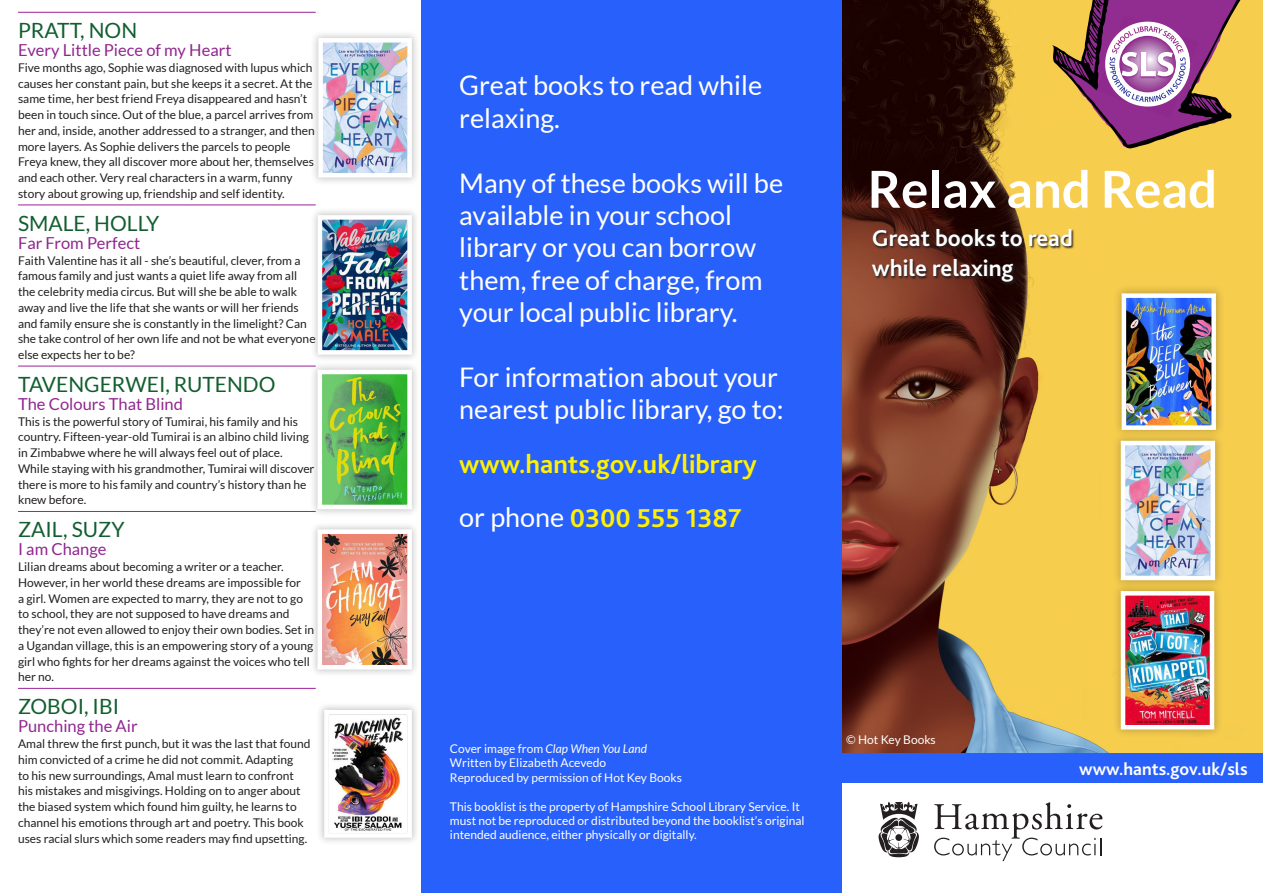
<style>
.page{position:relative;width:1263px;height:893px;background:#fff}
.page>*{position:absolute;margin:0;border:0;box-sizing:border-box;transform-origin:0 0}
.t1{font:700 51px "Lato";color:#fff}
.t2{font:27px/32.4px "Lato";color:#fff}
.t3{font:700 27px "Bliss 2";color:#fff101}
.t4{font:700 24px/30px "Bliss 2";color:#fff}
.Author{font:21px "Lato";color:#125e30}
.t5{font:700 18px "Bliss 2";color:#fff}
.Book_Title{font:16.5px "Lato";color:#90268f}
.Book_Description{font:12px/15.8px "Lato";color:#231f20}
.t6{font:12px/14.4px "Lato";color:#fff}
.t7{font:italic 12px "Lato";color:#fff}
.s1{font-family:"Lato";font-weight:400;color:#fff}
.s2{font-style:normal}
</style>
<div class="page">
<img style="left:842px;top:0;width:421px;height:753px">
<div style="left:838px;top:753px;width:425px;height:29px;background:#2860fb"></div>
<div style="left:421px;top:0;width:421px;height:893px;background:#2860fb"></div>
<svg style="left:872px;top:229px;width:203px;height:56px;background:#6c4624"></svg>
<div style="left:310px;top:207px;width:110px;height:156px;background:#231f20;opacity:.25"></div>
<img style="left:323px;top:220px;width:84px;height:130px">
<div style="left:318px;top:215px;width:94px;height:140px;border:4px solid #fff"></div>
<div style="left:309px;top:361px;width:111px;height:157px;background:#231f20;opacity:.25"></div>
<img style="left:323px;top:375px;width:84px;height:129px">
<div style="left:318px;top:370px;width:94px;height:139px;border:4px solid #fff"></div>
<div style="left:309px;top:521px;width:111px;height:157px;background:#231f20;opacity:.25"></div>
<img style="left:323px;top:534px;width:84px;height:130px">
<div style="left:318px;top:529px;width:94px;height:140px;border:4px solid #fff"></div>
<div style="left:316px;top:702px;width:104px;height:144px;background:#231f20;opacity:.25"></div>
<img style="left:329px;top:715px;width:78px;height:118px">
<div style="left:324px;top:710px;width:88px;height:128px;border:4px solid #fff"></div>
<div style="left:1111px;top:582px;width:112px;height:157px;background:#231f20;opacity:.25"></div>
<img style="left:1126px;top:596px;width:83px;height:128px">
<div style="left:1121px;top:591px;width:93px;height:138px;border:4px solid #fff"></div>
<div style="left:1111px;top:431px;width:113px;height:159px;background:#231f20;opacity:.25"></div>
<img style="left:1126px;top:446px;width:84px;height:129px">
<div style="left:1121px;top:441px;width:94px;height:139px;border:4px solid #fff"></div>
<div style="left:1112px;top:284px;width:113px;height:155px;background:#231f20;opacity:.25"></div>
<img style="left:1127px;top:298px;width:84px;height:127px">
<div style="left:1122px;top:293px;width:94px;height:137px;border:4px solid #fff"></div>
<svg style="left:1052px;top:0;width:196px;height:151px;background:#b88276"></svg>
<div style="left:310px;top:29px;width:110px;height:157px;background:#231f20;opacity:.25"></div>
<img style="left:323px;top:43px;width:84px;height:130px">
<div style="left:318px;top:38px;width:94px;height:140px;border:4px solid #fff"></div>
<svg style="left:934px;top:802px;width:168px;height:59px"></svg>
<svg style="left:878px;top:801px;width:41px;height:56px"></svg>
<hr style="left:18px;top:12px;width:298px;height:1px;background:#9b2295">
<hr style="left:18px;top:205px;width:298px;height:1px;background:#9b2295">
<hr style="left:18px;top:366px;width:298px;height:1px;background:#9b2295">
<hr style="left:18px;top:511px;width:298px;height:1px;background:#9b2295">
<hr style="left:18px;top:688px;width:298px;height:1px;background:#9b2295">
<p class="Author" style="left:18px;top:19px;width:121px">PRATT, NON</p>
<p class="Book_Title" style="left:18px;top:41px;width:215px">Every Little Piece of my Heart</p>
<p class="Book_Description" style="left:18px;top:60px;width:298px">Five months ago, Sophie was diagnosed with lupus which causes her constant pain, but she keeps it a secret. At the same time, her best friend Freya disappeared and hasn’t been in touch since. Out of the blue, a parcel arrives from her and, inside, another addressed to a stranger, and then more layers. As Sophie delivers the parcels to people Freya knew, they all discover more about her, themselves and each other. Very real characters in a warm, funny story about growing up, friendship and self identity.</p>
<p class="Author" style="left:18px;top:211px;width:143px">SMALE, HOLLY</p>
<p class="Book_Title" style="left:18px;top:234px;width:124px">Far From Perfect</p>
<p class="Book_Description" style="left:18px;top:252px;width:299px">Faith Valentine has it all - she’s beautiful, clever, from a famous family and just wants a quiet life away from all the celebrity media circus. But will she be able to walk away and live the life that she wants or will her friends and family ensure she is constantly in the limelight? Can she take control of her own life and not be what everyone else expects her to be?</p>
<p class="Author" style="left:18px;top:373px;width:259px">TAVENGERWEI, RUTENDO</p>
<p class="Book_Title" style="left:18px;top:395px;width:166px">The Colours That Blind</p>
<p class="Book_Description" style="left:18px;top:413px;width:298px">This is the powerful story of Tumirai, his family and his country. Fifteen-year-old Tumirai is an albino child living in Zimbabwe where he will always feel out of place.<br>While staying with his grandmother, Tumirai will discover there is more to his family and country’s history than he knew before.</p>
<p class="Author" style="left:18px;top:518px;width:108px">ZAIL, SUZY</p>
<p class="Book_Title" style="left:18px;top:540px;width:90px">I am Change</p>
<p class="Book_Description" style="left:18px;top:559px;width:298px">Lilian dreams about becoming a writer or a teacher.<br>However, in her world these dreams are impossible for<br>a girl. Women are expected to marry, they are not to go to school, they are not supposed to have dreams and they’re not even allowed to enjoy their own bodies. Set in a Ugandan village, this is an empowering story of a young girl who fights for her dreams against the voices who tell her no.</p>
<p class="Author" style="left:18px;top:695px;width:103px">ZOBOI, IBI</p>
<p class="Book_Title" style="left:18px;top:717px;width:121px">Punching the Air</p>
<p class="Book_Description" style="left:18px;top:736px;width:294px">Amal threw the first punch, but it was the last that found him convicted of a crime he did not commit. Adapting<br>to his new surroundings, Amal must learn to confront his mistakes and misgivings. Holding on to anger about the biased system which found him guilty, he learns to channel his emotions through art and poetry. This book uses racial slurs which some readers may find upsetting.</p>
<p class="t6" style="left:846px;top:732px;width:91px">© Hot Key Books</p>
<p class="t2" style="left:459px;top:69px;width:304px">Great books to read while relaxing.</p>
<p class="t2" style="left:459px;top:166px;width:325px">Many of these books will be available in your school library or you can borrow them, free of charge, from your local public library.</p>
<p class="t1" style="left:868px;top:160px;width:351px">Relax and Read</p>
<p class="t4" style="left:872px;top:223px;width:203px">Great books to read while relaxing</p>
<p class="t2" style="left:459px;top:361px;width:326px">For information about your nearest public library, go to:</p>
<p class="t3" style="left:459px;top:447px;width:299px">www.hants.gov.uk/library</p>
<p class="t3" style="left:459px;top:501px;width:284px"><span class="s1">or phone</span> 0300 555 1387</p>
<p class="t7" style="left:450px;top:742px;width:199px"><span class="s2">Cover image from</span> Clap When You Land</p>
<p class="t6" style="left:450px;top:756px;width:158px">Written by Elizabeth Acevedo</p>
<p class="t6" style="left:450px;top:770px;width:233px">Reproduced by permission of Hot Key Books</p>
<p class="t6" style="left:450px;top:799px;width:356px">This booklist is the property of Hampshire School Library Service. It must not be reproduced or distributed beyond the booklist’s original intended audience, either physically or digitally.</p>
<p class="t5" style="left:1079px;top:758px;width:170px">www.hants.gov.uk/sls</p>
</div>
